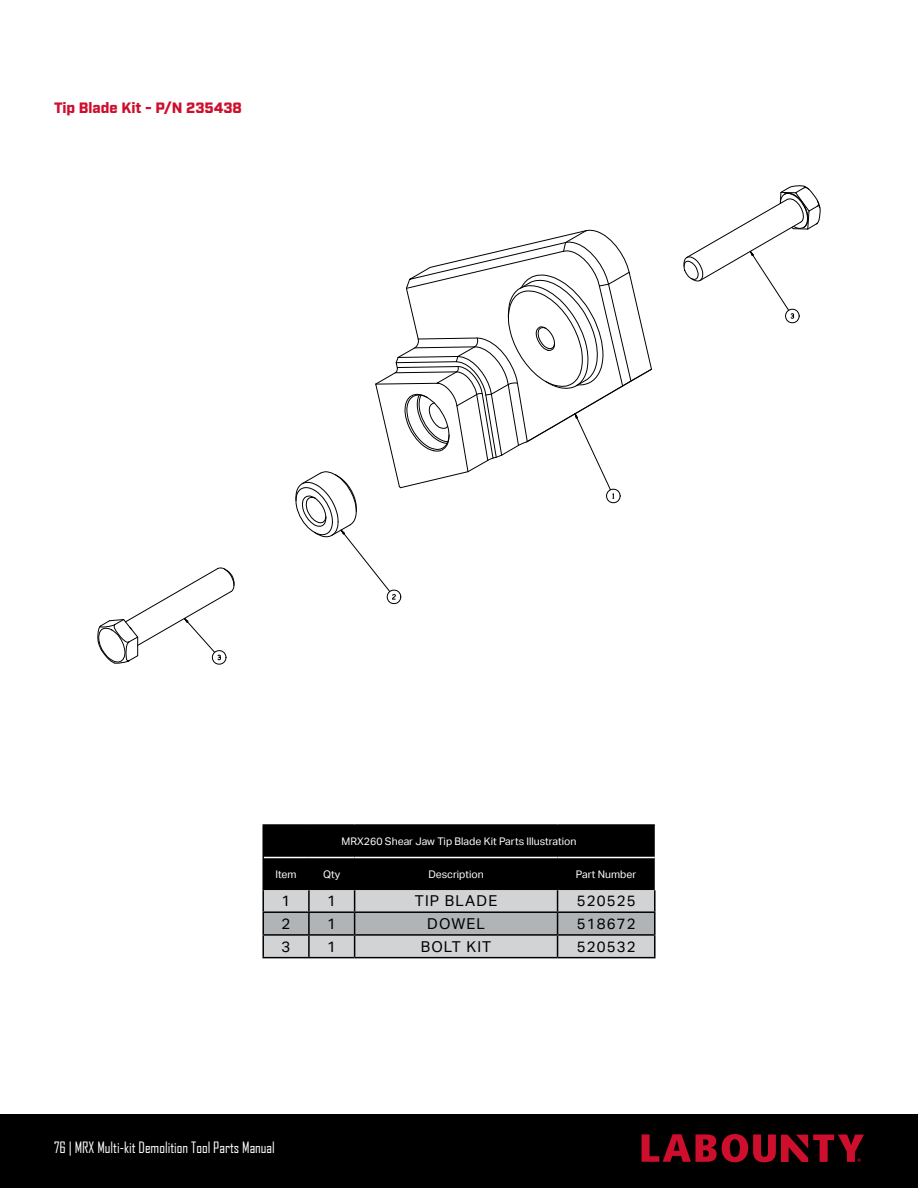
<style>
.page{position:relative;width:918px;height:1188px;background:#fff}
.page>*{position:absolute;margin:0;border:0;box-sizing:border-box;transform-origin:0 0}
.t1{font:15px "Aktiv Grotesk";letter-spacing:.075em;color:#000}
.t2{font:15px "Agency FB";color:#fff}
.t3{font:900 15px "Industry";color:#ce0e2d}
.t4{font:10.5px "Aktiv Grotesk";color:#fff}
</style>
<div class="page">
<div style="left:0;top:1114px;width:918px;height:74px;background:#000"></div>
<svg style="left:642px;top:1134px;width:222px;height:28px"></svg>
<hr style="left:654px;top:890px;width:2px;height:21px;background:#000">
<hr style="left:558px;top:911px;width:98px;height:2px;background:#000">
<hr style="left:654px;top:913px;width:2px;height:21px;background:#000">
<hr style="left:558px;top:934px;width:98px;height:2px;background:#000">
<svg style="left:264px;top:826px;width:391px;height:131px;background:#616262"></svg>
<hr style="left:654px;top:936px;width:2px;height:21px;background:#000">
<hr style="left:309px;top:957px;width:46px;height:1px;background:#000">
<hr style="left:355px;top:957px;width:203px;height:1px;background:#000">
<hr style="left:558px;top:957px;width:98px;height:1px;background:#000">
<hr style="left:262px;top:890px;width:2px;height:21px;background:#000">
<hr style="left:262px;top:913px;width:2px;height:21px;background:#000">
<hr style="left:262px;top:936px;width:2px;height:21px;background:#000">
<hr style="left:262px;top:911px;width:47px;height:2px;background:#000">
<hr style="left:262px;top:934px;width:47px;height:2px;background:#000">
<hr style="left:262px;top:957px;width:47px;height:1px;background:#000">
<hr style="left:264px;top:857px;width:45px;height:1px;background:#fff">
<hr style="left:309px;top:857px;width:46px;height:1px;background:#fff">
<hr style="left:355px;top:857px;width:203px;height:1px;background:#fff">
<hr style="left:558px;top:857px;width:97px;height:1px;background:#fff">
<hr style="left:262px;top:824px;width:47px;height:2px;background:#000">
<hr style="left:262px;top:826px;width:2px;height:31px;background:#000">
<hr style="left:309px;top:824px;width:46px;height:2px;background:#000">
<hr style="left:355px;top:824px;width:203px;height:2px;background:#000">
<hr style="left:558px;top:824px;width:97px;height:2px;background:#000">
<hr style="left:262px;top:857px;width:2px;height:33px;background:#000">
<svg style="left:97px;top:567px;width:138px;height:98px"></svg>
<svg style="left:683px;top:185px;width:138px;height:139px"></svg>
<svg style="left:295px;top:230px;width:357px;height:375px"></svg>
<h1 class="t3" style="left:54px;top:99px;width:189px">Tip Blade Kit - P/N 235438</h1>
<p class="t4" style="left:342px;top:835px;width:236px">MRX260 Shear Jaw Tip Blade Kit Parts Illustration</p>
<p class="t4" style="left:275px;top:868px;width:23px">Item</p>
<p class="t4" style="left:323px;top:868px;width:19px">Qty</p>
<p class="t4" style="left:428px;top:868px;width:57px">Description</p>
<p class="t4" style="left:576px;top:868px;width:62px">Part Number</p>
<h1 class="t1" style="left:282px;top:892px;width:10px">1</h1>
<h1 class="t1" style="left:327px;top:892px;width:10px">1</h1>
<h1 class="t1" style="left:415px;top:892px;width:84px">TIP BLADE</h1>
<h1 class="t1" style="left:577px;top:892px;width:60px">520525</h1>
<h1 class="t1" style="left:282px;top:915px;width:10px">2</h1>
<h1 class="t1" style="left:327px;top:915px;width:10px">1</h1>
<h1 class="t1" style="left:427px;top:915px;width:59px">DOWEL</h1>
<h1 class="t1" style="left:577px;top:915px;width:60px">518672</h1>
<h1 class="t1" style="left:282px;top:938px;width:10px">3</h1>
<h1 class="t1" style="left:327px;top:938px;width:10px">1</h1>
<h1 class="t1" style="left:421px;top:938px;width:72px">BOLT KIT</h1>
<h1 class="t1" style="left:577px;top:938px;width:60px">520532</h1>
<h1 class="t2" style="left:54px;top:1138px;width:222px">76 | MRX Multi-kit Demolition Tool Parts Manual</h1>
</div>
